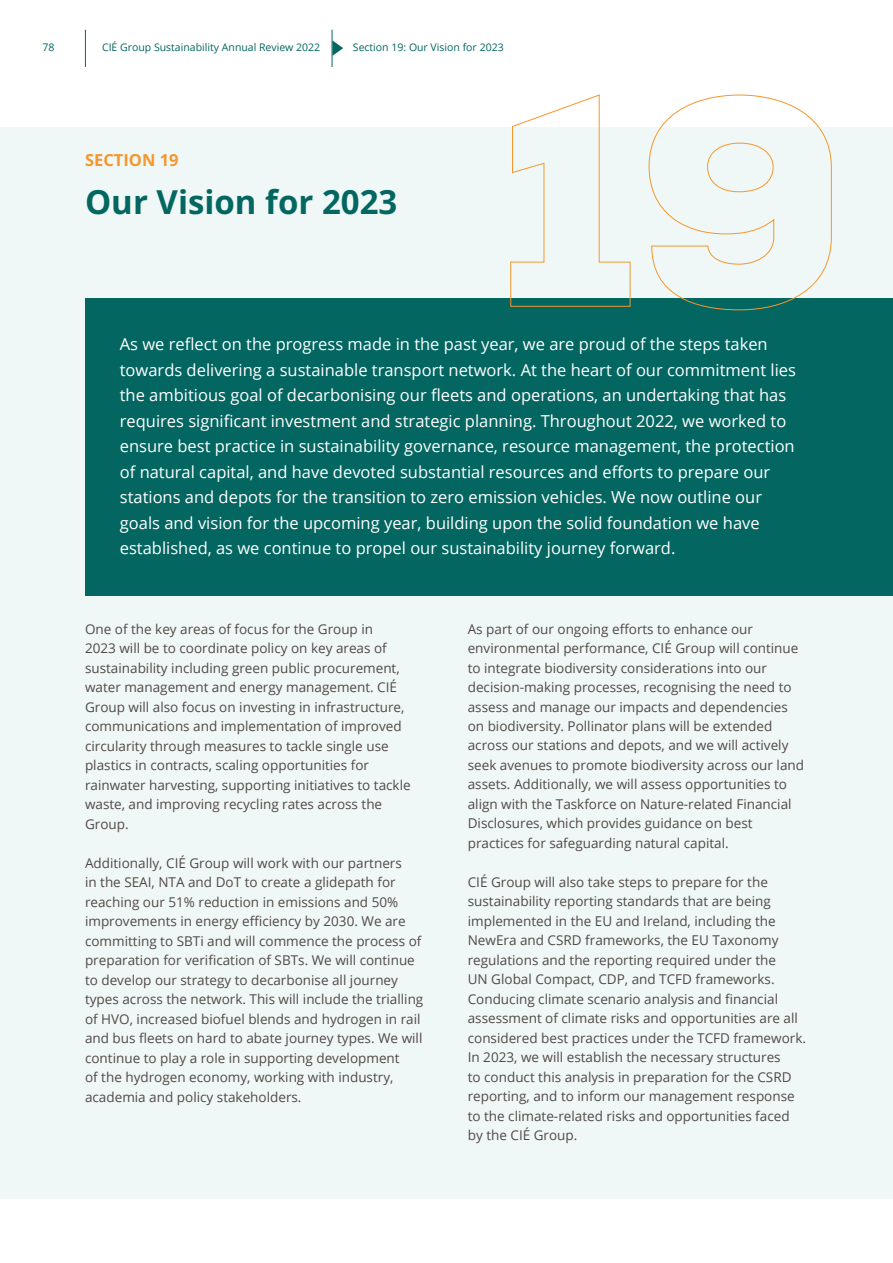
<style>
.page{position:relative;width:893px;height:1263px;background:#fff}
.page>*{position:absolute;margin:0;border:0;box-sizing:border-box;transform-origin:0 0}
.t1{font:700 33px "Open Sans";color:#046661}
.t2{font:16.5px/25.5px "Open Sans";color:#fff}
.t3{font:700 16.5px "Open Sans";color:#f5972e}
.t4{font:13.5px/19.5px "Open Sans";color:#524947}
.t5{font:10.5px "Open Sans";color:#046661}
</style>
<div class="page">
<div style="left:0;top:128px;width:893px;height:1071px;background:#eff8f6"></div>
<hr style="left:85px;top:30px;width:1px;height:37px;background:#046661">
<hr style="left:332px;top:30px;width:1px;height:37px;background:#046661">
<svg style="left:332px;top:40px;width:11px;height:16px"></svg>
<div style="left:86px;top:298px;width:807px;height:297px;background:#046661"></div>
<svg style="left:510px;top:94px;width:322px;height:217px"></svg>
<p class="t5" style="left:43px;top:40px;width:14px">78</p>
<p class="t5" style="left:102px;top:40px;width:220px">CIÉ Group Sustainability Annual Review 2022</p>
<p class="t5" style="left:353px;top:40px;width:152px">Section 19: Our Vision for 2023</p>
<p class="t3" style="left:85px;top:149px;width:95px">SECTION 19</p>
<h1 class="t1" style="left:85px;top:179px;width:314px">Our Vision for 2023</h1>
<p class="t2" style="left:120px;top:331px;width:678px">As we reflect on the progress made in the past year, we are proud of the steps taken towards delivering a sustainable transport network. At the heart of our commitment lies the ambitious goal of decarbonising our fleets and operations, an undertaking that has requires significant investment and strategic planning. Throughout 2022, we worked to ensure best practice in sustainability governance, resource management, the protection of natural capital, and have devoted substantial resources and efforts to prepare our stations and depots for the transition to zero emission vehicles. We now outline our goals and vision for the upcoming year, building upon the solid foundation we have established, as we continue to propel our sustainability journey forward.</p>
<p class="t4" style="left:85px;top:619px;width:327px">One of the key areas of focus for the Group in<br>2023 will be to coordinate policy on key areas of sustainability including green public procurement, water management and energy management. CIÉ Group will also focus on investing in infrastructure, communications and implementation of improved circularity through measures to tackle single use plastics in contracts, scaling opportunities for rainwater harvesting, supporting initiatives to tackle waste, and improving recycling rates across the Group.</p>
<p class="t4" style="left:85px;top:853px;width:340px">Additionally, CIÉ Group will work with our partners<br>in the SEAI, NTA and DoT to create a glidepath for reaching our 51% reduction in emissions and 50% improvements in energy efficiency by 2030. We are committing to SBTi and will commence the process of preparation for verification of SBTs. We will continue to develop our strategy to decarbonise all journey types across the network. This will include the trialling of HVO, increased biofuel blends and hydrogen in rail and bus fleets on hard to abate journey types. We will continue to play a role in supporting development<br>of the hydrogen economy, working with industry, academia and policy stakeholders.</p>
<p class="t4" style="left:468px;top:618px;width:338px">As part of our ongoing efforts to enhance our environmental performance, CIÉ Group will continue to integrate biodiversity considerations into our decision-making processes, recognising the need to assess and manage our impacts and dependencies on biodiversity. Pollinator plans will be extended across our stations and depots, and we will actively seek avenues to promote biodiversity across our land assets. Additionally, we will assess opportunities to align with the Taskforce on Nature-related Financial Disclosures, which provides guidance on best practices for safeguarding natural capital.</p>
<p class="t4" style="left:468px;top:872px;width:340px">CIÉ Group will also take steps to prepare for the sustainability reporting standards that are being implemented in the EU and Ireland, including the NewEra and CSRD frameworks, the EU Taxonomy regulations and the reporting required under the<br>UN Global Compact, CDP, and TCFD frameworks.<br>Conducing climate scenario analysis and financial assessment of climate risks and opportunities are all considered best practices under the TCFD framework.<br>In 2023, we will establish the necessary structures<br>to conduct this analysis in preparation for the CSRD reporting, and to inform our management response to the climate-related risks and opportunities faced by the CIÉ Group.</p>
</div>
